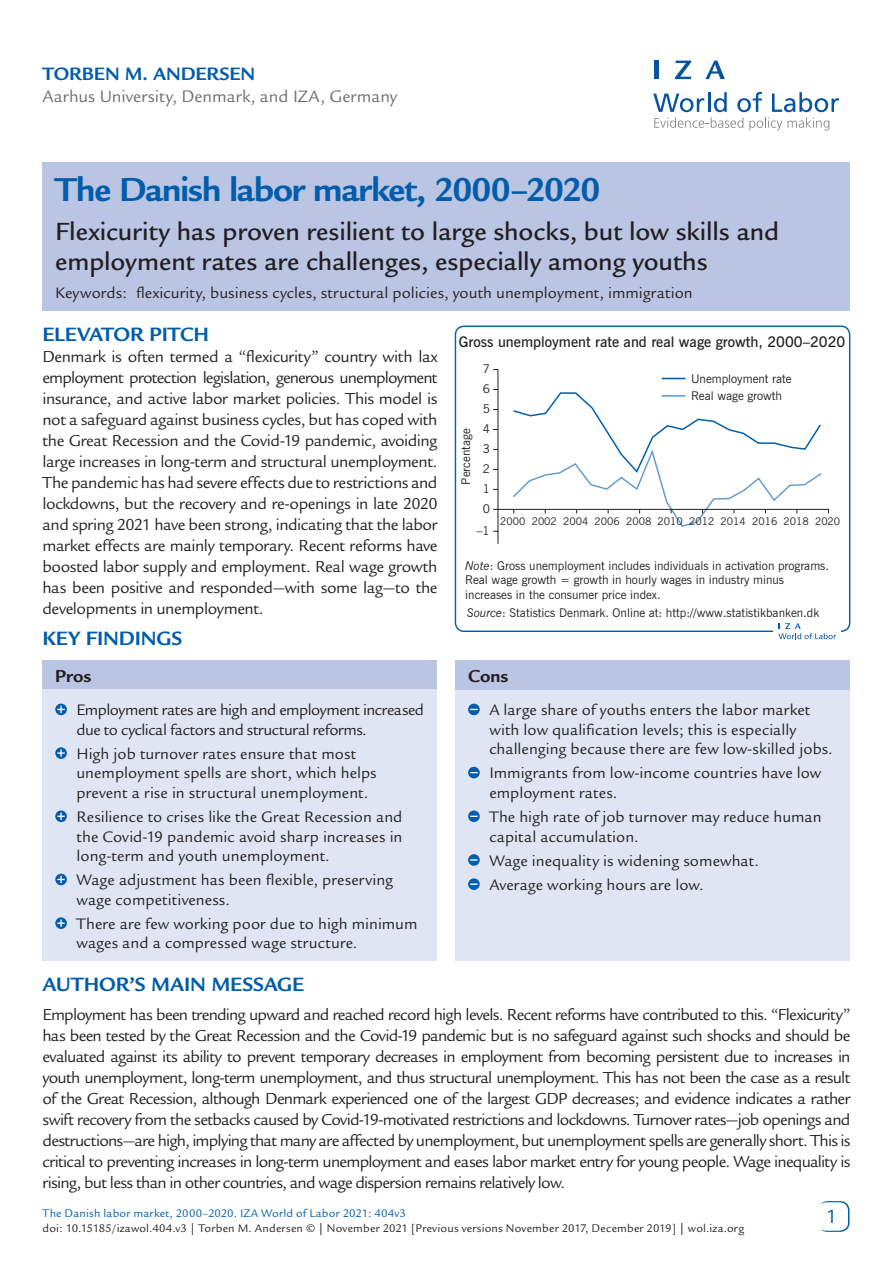
<style>
.page{position:relative;width:893px;height:1263px;background:#fff}
.page>*{position:absolute;margin:0;border:0;box-sizing:border-box;transform-origin:0 0}
.Cover__Title{font:700 36px "Legacy Sans";letter-spacing:-.03em;color:#015dab}
.Cover__Subtitle{font:500 27px/30px "Legacy Sans";letter-spacing:-.005em;color:#231f20}
.Main__A_Level_Headin{font:700 21px "Legacy Sans";letter-spacing:-.01em;color:#015dab}
.t1{font:21px "Legacy Sans";color:#015dab}
.Cover__AuthorName{font:700 19.5px "Legacy Sans";letter-spacing:-.01em;color:#015dab}
.Cover__Pro_Con_Heade{font:700 18.75px "Legacy Sans";letter-spacing:-.005em;color:#231f20}
.Cover__Affiliation{font:18px "Legacy Sans";color:#6c6d70}
.Main__Bodytext{font:17.25px/21px "Legacy Sans";letter-spacing:-.03em;color:#231f20;text-align:justify}
.Cover__Pro_Con_Bulle{font:16.5px/19.5px "Legacy Sans";color:#231f20}
.Cover__Pro_Con_Bulle-2{font:16.5px/19.5px "Legacy Sans";letter-spacing:-.025em;color:#231f20}
.Keywords{font:16.5px "Legacy Sans";letter-spacing:.005em;color:#231f20}
.t2{font:600 14.7px "News Gothic BT";color:#231f20}
.t3{font:12px/14.4px "News Gothic BT";color:#231f20}
.t4{font:12px "Legacy Sans";letter-spacing:.015em;color:#231f20}
.Cover_Footer{font:12px "Legacy Sans";letter-spacing:.015em;color:#015dab}
.t5{font:10.5px "News Gothic BT";color:#231f20}
.s1{font-style:italic}
</style>
<div class="page">
<div style="left:43px;top:162px;width:807px;height:149px;background:#b9c5e3"></div>
<div style="left:818px;top:1201px;width:31px;height:31px;border:2px solid #015dab;border-radius:9px"></div>
<div style="left:817px;top:1202px;width:30px;height:28px;background:#fff;border-radius:9px"></div>
<svg style="left:653px;top:92px;width:186px;height:39px"></svg>
<hr style="left:654px;top:61px;width:4px;height:18px;background:#0854a0">
<svg style="left:675px;top:61px;width:16px;height:18px"></svg>
<svg style="left:705px;top:61px;width:20px;height:18px"></svg>
<div style="left:455px;top:660px;width:395px;height:300px;background:#e0e5f3"></div>
<div style="left:455px;top:660px;width:395px;height:29px;background:#b9c5e3"></div>
<svg style="left:468px;top:704px;width:12px;height:11px"></svg>
<svg style="left:468px;top:767px;width:12px;height:11px"></svg>
<svg style="left:468px;top:810px;width:12px;height:12px"></svg>
<div style="left:468px;top:854px;width:12px;height:12px;background:#015dab;border-radius:50%"></div>
<svg style="left:470px;top:859px;width:8px;height:2px"></svg>
<div style="left:468px;top:878px;width:12px;height:12px;background:#015dab;border-radius:50%"></div>
<svg style="left:470px;top:883px;width:8px;height:2px"></svg>
<div style="left:43px;top:660px;width:394px;height:300px;background:#e0e5f3"></div>
<div style="left:43px;top:660px;width:394px;height:28px;background:#b9c5e3"></div>
<svg style="left:55px;top:704px;width:12px;height:11px"></svg>
<svg style="left:57px;top:706px;width:8px;height:7px"></svg>
<svg style="left:55px;top:747px;width:12px;height:12px"></svg>
<svg style="left:57px;top:749px;width:8px;height:8px"></svg>
<svg style="left:55px;top:810px;width:12px;height:12px"></svg>
<svg style="left:57px;top:813px;width:8px;height:7px"></svg>
<svg style="left:55px;top:874px;width:12px;height:11px"></svg>
<svg style="left:57px;top:876px;width:8px;height:7px"></svg>
<svg style="left:55px;top:917px;width:12px;height:12px"></svg>
<svg style="left:57px;top:919px;width:8px;height:8px"></svg>
<hr style="left:498px;top:369px;width:1px;height:175px;background:#231f20">
<svg style="left:493px;top:389px;width:336px;height:143px"></svg>
<svg style="left:662px;top:378px;width:24px;height:1px"></svg>
<hr style="left:662px;top:395px;width:24px;height:2px;background:#659ecc">
<div style="left:455px;top:325px;width:395px;height:307px;border:1px solid #015fab;border-radius:9px"></div>
<div style="left:774px;top:618px;width:67px;height:27px;background:#fff"></div>
<svg style="left:778px;top:623px;width:58px;height:16px"></svg>
<p class="Cover__AuthorName" style="left:43px;top:63px;width:214px">TORBEN M. ANDERSEN</p>
<p class="Cover__Affiliation" style="left:43px;top:86px;width:356px">Aarhus University, Denmark, and IZA, Germany</p>
<p class="Cover__Title" style="left:55px;top:169px;width:547px">The Danish labor market, 2000–2020</p>
<p class="Cover__Subtitle" style="left:55px;top:216px;width:725px">Flexicurity has proven resilient to large shocks, but low skills and employment rates are challenges, especially among youths</p>
<p class="Keywords" style="left:55px;top:283px;width:639px">Keywords: flexicurity, business cycles, structural policies, youth unemployment, immigration</p>
<p class="Main__A_Level_Headin" style="left:42px;top:322px;width:168px">ELEVATOR PITCH</p>
<p class="Main__Bodytext" style="left:42px;top:346px;width:397px">Denmark is often termed a “flexicurity” country with lax employment protection legislation, generous unemployment insurance, and active labor market policies. This model is not a safeguard against business cycles, but has coped with the Great Recession and the Covid-19 pandemic, avoiding large increases in long-term and structural unemployment.<br>The pandemic has had severe effects due to restrictions and lockdowns, but the recovery and re-openings in late 2020 and spring 2021 have been strong, indicating that the labor market effects are mainly temporary. Recent reforms have boosted labor supply and employment. Real wage growth has been positive and responded—with some lag—to the developments in unemployment.</p>
<p class="Main__A_Level_Headin" style="left:42px;top:626px;width:141px">KEY FINDINGS</p>
<p class="Cover__Pro_Con_Heade" style="left:55px;top:666px;width:38px">Pros</p>
<p class="Cover__Pro_Con_Bulle-2" style="left:77px;top:700px;width:349px">Employment rates are high and employment increased due to cyclical factors and structural reforms.</p>
<p class="Cover__Pro_Con_Bulle" style="left:77px;top:744px;width:302px">High job turnover rates ensure that most unemployment spells are short, which helps prevent a rise in structural unemployment.</p>
<p class="Cover__Pro_Con_Bulle" style="left:77px;top:807px;width:327px;text-align:justify">Resilience to crises like the Great Recession and the Covid-19 pandemic avoid sharp increases in long-term and youth unemployment.</p>
<p class="Cover__Pro_Con_Bulle" style="left:77px;top:870px;width:318px">Wage adjustment has been flexible, preserving wage competitiveness.</p>
<p class="Cover__Pro_Con_Bulle" style="left:77px;top:914px;width:342px">There are few working poor due to high minimum wages and a compressed wage structure.</p>
<p class="t2" style="left:459px;top:332px;width:388px">Gross unemployment rate and real wage growth, 2000–2020</p>
<p class="t3" style="left:483px;top:362px;width:9px">7</p>
<p class="t3" style="left:483px;top:382px;width:9px">6</p>
<p class="t3" style="left:458px;top:485px;width:58px;rotate:-90deg">Percentage</p>
<p class="t3" style="left:483px;top:402px;width:9px">5</p>
<p class="t3" style="left:483px;top:422px;width:9px">4</p>
<p class="t3" style="left:483px;top:442px;width:9px">3</p>
<p class="t3" style="left:483px;top:462px;width:9px">2</p>
<p class="t3" style="left:483px;top:482px;width:9px">1</p>
<p class="t3" style="left:483px;top:502px;width:9px">0</p>
<p class="t3" style="left:476px;top:523px;width:15px">–1</p>
<p class="t3" style="left:691px;top:369px;width:102px;line-height:18px">Unemployment rate<br>Real wage growth</p>
<p class="t5" style="left:500px;top:515px;width:342px">2000 2002 2004 2006 2008 2010 2012 2014 2016 2018 2020</p>
<p class="t3" style="left:465px;top:558px;width:365px"><span class="s1">Note</span>: Gross unemployment includes individuals in activation programs.<br>Real wage growth = growth in hourly wages in industry minus increases in the consumer price index.</p>
<p class="t3" style="left:467px;top:606px;width:354px"><span class="s1">Source</span>: Statistics Denmark. Online at: http://www.statistikbanken.dk</p>
<p class="Cover__Pro_Con_Heade" style="left:468px;top:666px;width:42px">Cons</p>
<p class="Cover__Pro_Con_Bulle" style="left:489px;top:700px;width:345px">A large share of youths enters the labor market with low qualification levels; this is especially challenging because there are few low-skilled jobs.</p>
<p class="Cover__Pro_Con_Bulle" style="left:489px;top:764px;width:333px">Immigrants from low-income countries have low employment rates.</p>
<p class="Cover__Pro_Con_Bulle" style="left:489px;top:807px;width:334px">The high rate of job turnover may reduce human capital accumulation.</p>
<p class="Cover__Pro_Con_Bulle" style="left:489px;top:851px;width:271px">Wage inequality is widening somewhat.</p>
<p class="Cover__Pro_Con_Bulle" style="left:489px;top:875px;width:216px">Average working hours are low.</p>
<p class="Main__A_Level_Headin" style="left:43px;top:972px;width:263px">AUTHOR’S MAIN MESSAGE</p>
<p class="Main__Bodytext" style="left:43px;top:1005px;width:809px">Employment has been trending upward and reached record high levels. Recent reforms have contributed to this. “Flexicurity” has been tested by the Great Recession and the Covid-19 pandemic but is no safeguard against such shocks and should be evaluated against its ability to prevent temporary decreases in employment from becoming persistent due to increases in youth unemployment, long-term unemployment, and thus structural unemployment. This has not been the case as a result of the Great Recession, although Denmark experienced one of the largest GDP decreases; and evidence indicates a rather swift recovery from the setbacks caused by Covid-19-motivated restrictions and lockdowns. Turnover rates—job openings and destructions—are high, implying that many are affected by unemployment, but unemployment spells are generally short. This is critical to preventing increases in long-term unemployment and eases labor market entry for young people. Wage inequality is rising, but less than in other countries, and wage dispersion remains relatively low.</p>
<p class="Cover_Footer" style="left:43px;top:1207px;width:365px">The Danish labor market, 2000–2020. IZA World of Labor 2021: 404v3</p>
<p class="t4" style="left:43px;top:1222px;width:703px">doi: 10.15185/izawol.404.v3 | Torben M. Andersen © | November 2021 [Previous versions November 2017, December 2019] | wol.iza.org</p>
<p class="t1" style="left:828px;top:1205px;width:13px">1</p>
</div>
